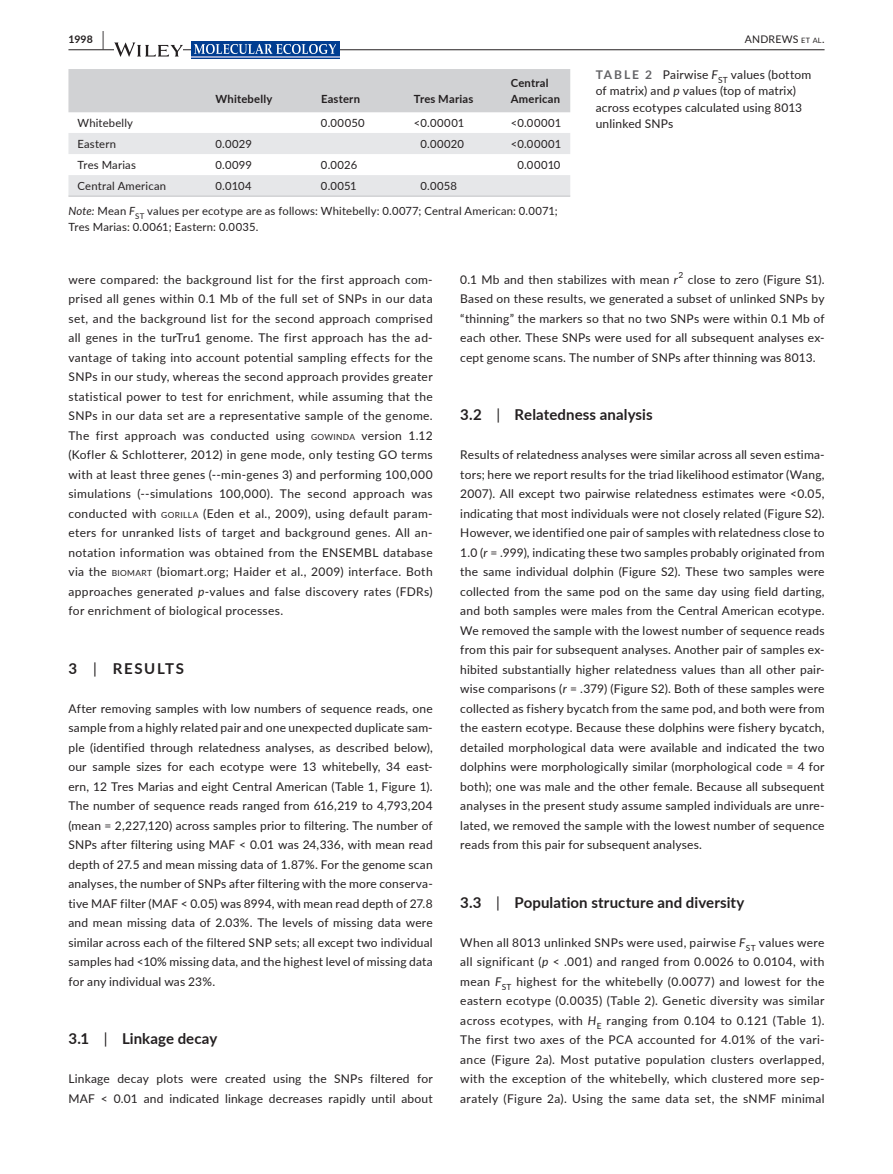
<style>
.page{position:relative;width:893px;height:1174px;background:#fff}
.page>*{position:absolute;margin:0;border:0;box-sizing:border-box;transform-origin:0 0}
.t1{font:700 15px "Lato";letter-spacing:.01em;color:#231f20}
.t2{font:700 15px "Lato";letter-spacing:.105em;color:#231f20}
.t3{font:12px/19.5px "Lato";letter-spacing:.015em;color:#231f20;text-align:justify}
.t4{font:11.25px/24.8px "Lato";letter-spacing:.02em;color:#231f20}
.t5{font:700 11.25px/15.8px "Lato";letter-spacing:.02em;color:#231f20}
.t6{font:10.5px "Lato";letter-spacing:.02em;color:#231f20}
.t7{font:700 10.5px "Lato";color:#231f20}
.s1{font-size:19.5px}
.s2{font-size:7.35px}
.s3{font-style:italic}
.s4{font-weight:700;color:#636366}
.s5{font-size:8.4px}
.s6{font-weight:400}
</style>
<div class="page">
<hr style="left:68px;top:49px;width:756px;height:1px;background:#231f20">
<svg style="left:114px;top:42px;width:69px;height:15px"></svg>
<svg style="left:191px;top:41px;width:148px;height:15px"></svg>
<img style="left:194px;top:45px;width:142px;height:8px">
<hr style="left:191px;top:56px;width:148px;height:2px;background:#96a6d0">
<div style="left:68px;top:69px;width:502px;height:43px;background:#d1d2d4"></div>
<svg style="left:68px;top:133px;width:502px;height:62px"></svg>
<hr style="left:68px;top:195px;width:502px;height:2px;background:#d1d2d4">
<p class="t7" style="left:68px;top:32px;width:37px">1998 <span class="s1">|</span></p>
<p class="t6" style="left:745px;top:32px;width:81px">ANDREWS <span class="s2">ET AL</span>.</p>
<p class="t5" style="left:215px;top:91px;width:58px">Whitebelly</p>
<p class="t5" style="left:321px;top:91px;width:41px">Eastern</p>
<p class="t5" style="left:414px;top:91px;width:61px">Tres Marias</p>
<p class="t5" style="left:511px;top:75px;width:51px">Central<br>American</p>
<p class="t4" style="left:77px;top:110px;width:57px">Whitebelly</p>
<p class="t4" style="left:321px;top:110px;width:45px">0.00050</p>
<p class="t4" style="left:414px;top:110px;width:52px">&lt;0.00001</p>
<p class="t4" style="left:511px;top:110px;width:52px">&lt;0.00001</p>
<p class="t4" style="left:77px;top:131px;width:40px">Eastern</p>
<p class="t4" style="left:215px;top:131px;width:38px">0.0029</p>
<p class="t4" style="left:420px;top:131px;width:45px">0.00020</p>
<p class="t4" style="left:511px;top:131px;width:52px">&lt;0.00001</p>
<p class="t4" style="left:77px;top:152px;width:60px">Tres Marias</p>
<p class="t4" style="left:215px;top:152px;width:38px">0.0099</p>
<p class="t4" style="left:321px;top:152px;width:38px">0.0026</p>
<p class="t4" style="left:517px;top:152px;width:45px">0.00010</p>
<p class="t4" style="left:77px;top:173px;width:90px">Central American</p>
<p class="t4" style="left:215px;top:173px;width:38px">0.0104</p>
<p class="t4" style="left:321px;top:173px;width:37px">0.0051</p>
<p class="t4" style="left:68px;top:173px;width:491px;text-indent:352px">0.0058<br><span class="s3">Note :</span> Mean <span class="s3">F</span> <sub>ST</sub> values per ecotype are as follows: Whitebelly: 0.0077; Central American: 0.0071;</p>
<p class="t4" style="left:68px;top:214px;width:191px">Tres Marias: 0.0061; Eastern: 0.0035.</p>
<p class="t3" style="left:596px;top:66px;width:217px;line-height:16.5px;text-align:left"><span class="s4">TABLE 2</span> Pairwise <span class="s3">F</span> <sub>ST</sub> values (bottom of matrix) and <span class="s3">p</span> values (top of matrix) across ecotypes calculated using 8013 unlinked SNPs</p>
<p class="t3" style="left:68px;top:269px;width:366px">were compared: the background list for the first approach com&shy;prised all genes within 0.1 Mb of the full set of SNPs in our data set, and the background list for the second approach comprised all genes in the turTru1 genome. The first approach has the ad&shy;vantage of taking into account potential sampling effects for the SNPs in our study, whereas the second approach provides greater statistical power to test for enrichment, while assuming that the SNPs in our data set are a representative sample of the genome.<br>The first approach was conducted using <span class="s5">GOWINDA</span> version 1.12 (Kofler &amp; Schlotterer, 2012 ) in gene mode, only testing GO terms with at least three genes (- - min- genes 3) and performing 100,000 simulations (- - simulations 100,000). The second approach was conducted with <span class="s5">GORILLA</span> (Eden et al., 2009 ), using default param&shy;eters for unranked lists of target and background genes. All an&shy;notation information was obtained from the ENSEMBL database via the <span class="s5">BIOMART</span> (biomart.org; Haider et al., 2009 ) interface. Both approaches generated <span class="s3">p</span> - values and false discovery rates (FDRs) for enrichment of biological processes.</p>
<p class="t2" style="left:68px;top:659px;width:117px">3 <span class="s6">|</span> RESULTS</p>
<p class="t3" style="left:68px;top:698px;width:366px">After removing samples with low numbers of sequence reads, one sample from a highly related pair and one unexpected duplicate sam&shy;ple (identified through relatedness analyses, as described below), our sample sizes for each ecotype were 13 whitebelly, 34 east&shy;ern, 12 Tres Marias and eight Central American (Table 1 , Figure 1 ).<br>The number of sequence reads ranged from 616,219 to 4,793,204 (mean = 2,227,120) across samples prior to filtering. The number of SNPs after filtering using MAF &lt; 0.01 was 24,336, with mean read depth of 27.5 and mean missing data of 1.87%. For the genome scan analyses, the number of SNPs after filtering with the more conserva&shy;tive MAF filter (MAF &lt; 0.05) was 8994, with mean read depth of 27.8 and mean missing data of 2.03%. The levels of missing data were similar across each of the filtered SNP sets; all except two individual samples had &lt;10% missing data, and the highest level of missing data for any individual was 23%.</p>
<p class="t1" style="left:68px;top:1029px;width:150px">3.1 <span class="s6">|</span> Linkage decay</p>
<p class="t3" style="left:68px;top:1069px;width:366px">Linkage decay plots were created using the SNPs filtered for<br>MAF &lt; 0.01 and indicated linkage decreases rapidly until about</p>
<p class="t3" style="left:460px;top:269px;width:366px">0.1 Mb and then stabilizes with mean <span class="s3">r</span> <sup>2</sup> close to zero (Figure S1 ).<br>Based on these results, we generated a subset of unlinked SNPs by “thinning” the markers so that no two SNPs were within 0.1 Mb of each other. These SNPs were used for all subsequent analyses ex&shy;cept genome scans. The number of SNPs after thinning was 8013.</p>
<p class="t1" style="left:460px;top:405px;width:194px">3.2 <span class="s6">|</span> Relatedness analysis</p>
<p class="t3" style="left:460px;top:445px;width:366px">Results of relatedness analyses were similar across all seven estima&shy;tors; here we report results for the triad likelihood estimator (Wang, 2007 ). All except two pairwise relatedness estimates were &lt;0.05, indicating that most individuals were not closely related (Figure S2 ).<br>However, we identified one pair of samples with relatedness close to 1.0 ( <span class="s3">r</span> = .999), indicating these two samples probably originated from the same individual dolphin (Figure S2 ). These two samples were collected from the same pod on the same day using field darting, and both samples were males from the Central American ecotype.<br>We removed the sample with the lowest number of sequence reads from this pair for subsequent analyses. Another pair of samples ex&shy;hibited substantially higher relatedness values than all other pair&shy;wise comparisons ( <span class="s3">r</span> = .379) (Figure S2 ). Both of these samples were collected as fishery bycatch from the same pod, and both were from the eastern ecotype. Because these dolphins were fishery bycatch, detailed morphological data were available and indicated the two dolphins were morphologically similar (morphological code = 4 for both); one was male and the other female. Because all subsequent analyses in the present study assume sampled individuals are unre&shy;lated, we removed the sample with the lowest number of sequence reads from this pair for subsequent analyses.</p>
<p class="t1" style="left:460px;top:893px;width:286px">3.3 <span class="s6">|</span> Population structure and diversity</p>
<p class="t3" style="left:460px;top:932px;width:366px">When all 8013 unlinked SNPs were used, pairwise <span class="s3">F</span> <sub>ST</sub> values were all significant ( <span class="s3">p</span> &lt; .001) and ranged from 0.0026 to 0.0104, with mean <span class="s3">F</span> <sub>ST</sub> highest for the whitebelly (0.0077) and lowest for the eastern ecotype (0.0035) (Table 2 ). Genetic diversity was similar across ecotypes, with <span class="s3">H</span> <sub>E</sub> ranging from 0.104 to 0.121 (Table 1 ).<br>The first two axes of the PCA accounted for 4.01% of the vari&shy;ance (Figure 2a ). Most putative population clusters overlapped, with the exception of the whitebelly, which clustered more sep&shy;arately (Figure 2a ). Using the same data set, the sNMF minimal</p>
</div>
